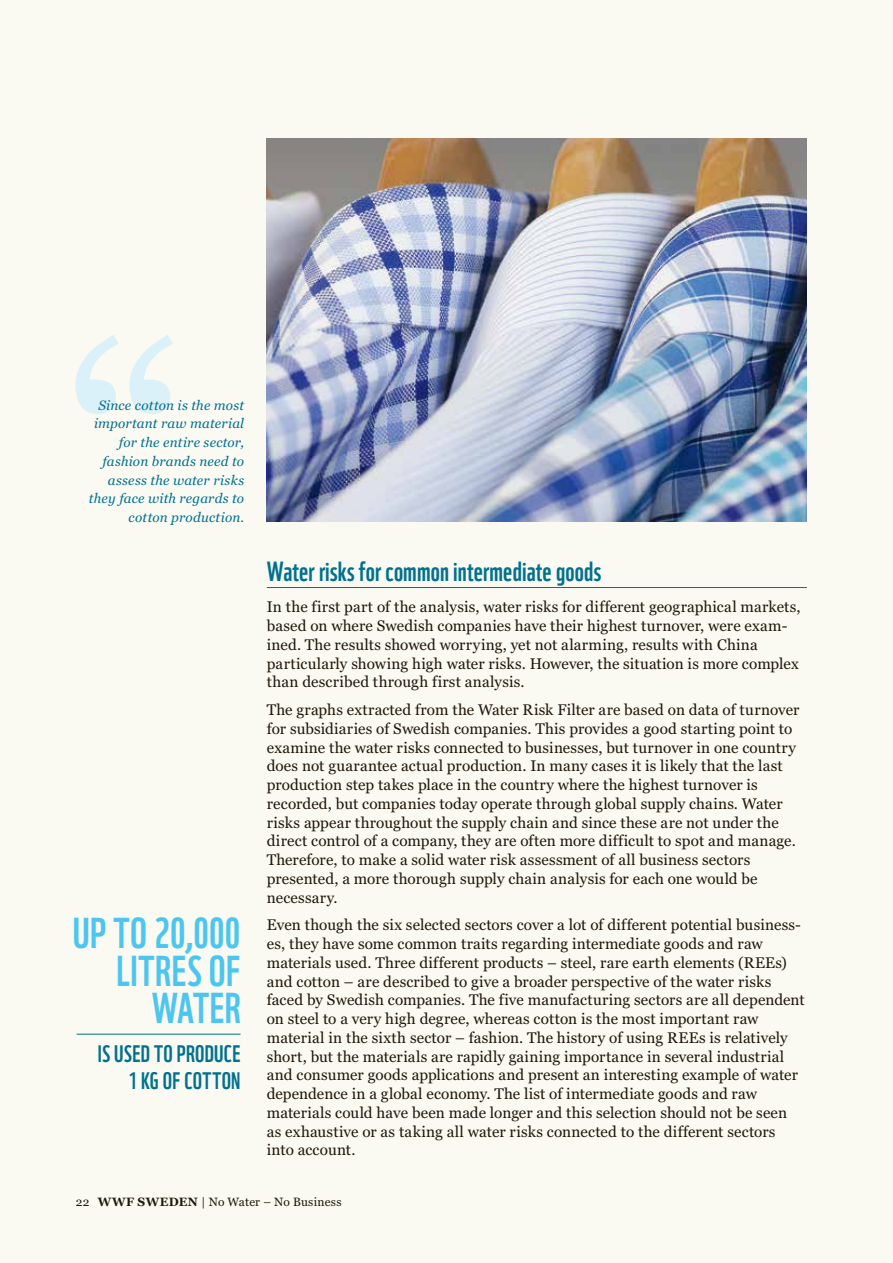
<style>
.page{position:relative;width:893px;height:1263px;background:#faf9f2}
.page>*{position:absolute;margin:0;border:0;box-sizing:border-box;transform-origin:0 0}
.t1{font:300px "Georgia";color:#dbf1f9}
.t2{font:42px/37.5px "WWF";letter-spacing:.01em;color:#4dc6ef;text-align:right}
.t3{font:27px "WWF";letter-spacing:.005em;color:#00718e}
.t4{font:23.25px/27.3px "WWF";letter-spacing:.015em;color:#00718e;text-align:right}
.t5{font:15.3px/18.8px "Georgia";letter-spacing:.01em;color:#211709}
.t6{font:italic 13.5px/18.8px "Georgia";letter-spacing:.015em;color:#00718e;text-align:right}
.t7{font:12px "Georgia";letter-spacing:.015em;color:#211709}
.s1{font-weight:700}
</style>
<div class="page">
<hr style="left:267px;top:587px;width:540px;height:1px;background:#00718e">
<img style="left:267px;top:138px;width:540px;height:384px">
<hr style="left:77px;top:1034px;width:164px;height:1px;background:#00718e">
<h1 class="t1" style="left:64px;top:273px;width:125px">“</h1>
<p class="t6" style="left:89px;top:396px;width:157px">Since cotton is the most important raw material for the entire sector, fashion brands need to assess the water risks they face with regards to cotton production.</p>
<h2 class="t2" style="left:73px;top:910px;width:169px">UP TO 20,000<br>LITRES OF<br>WATER</h2>
<h3 class="t4" style="left:98px;top:1037px;width:144px">IS USED TO PRODUCE<br>1 KG OF COTTON</h3>
<h3 class="t3" style="left:267px;top:550px;width:336px">Water risks for common intermediate goods</h3>
<p class="t5" style="left:267px;top:598px;width:535px">In the first part of the analysis, water risks for different geographical markets, based on where Swedish companies have their highest turnover, were exam&shy;ined. The results showed worrying, yet not alarming, results with China particularly showing high water risks. However, the situation is more complex than described through first analysis.</p>
<p class="t5" style="left:267px;top:701px;width:534px">The graphs extracted from the Water Risk Filter are based on data of turnover for subsidiaries of Swedish companies. This provides a good starting point to examine the water risks connected to businesses, but turnover in one country does not guarantee actual production. In many cases it is likely that the last production step takes place in the country where the highest turnover is recorded, but companies today operate through global supply chains. Water risks appear throughout the supply chain and since these are not under the direct control of a company, they are often more difficult to spot and manage.<br>Therefore, to make a solid water risk assessment of all business sectors presented, a more thorough supply chain analysis for each one would be necessary.</p>
<p class="t5" style="left:267px;top:916px;width:539px">Even though the six selected sectors cover a lot of different potential business&shy;es, they have some common traits regarding intermediate goods and raw materials used. Three different products – steel, rare earth elements (REEs) and cotton – are described to give a broader perspective of the water risks faced by Swedish companies. The five manufacturing sectors are all dependent on steel to a very high degree, whereas cotton is the most important raw material in the sixth sector – fashion. The history of using REEs is relatively short, but the materials are rapidly gaining importance in several industrial and consumer goods applications and present an interesting example of water dependence in a global economy. The list of intermediate goods and raw materials could have been made longer and this selection should not be seen as exhaustive or as taking all water risks connected to the different sectors into account.</p>
<p class="t7" style="left:76px;top:1194px;width:267px">22 <span class="s1">WWF SWEDEN</span> | No Water – No Business</p>
</div>
